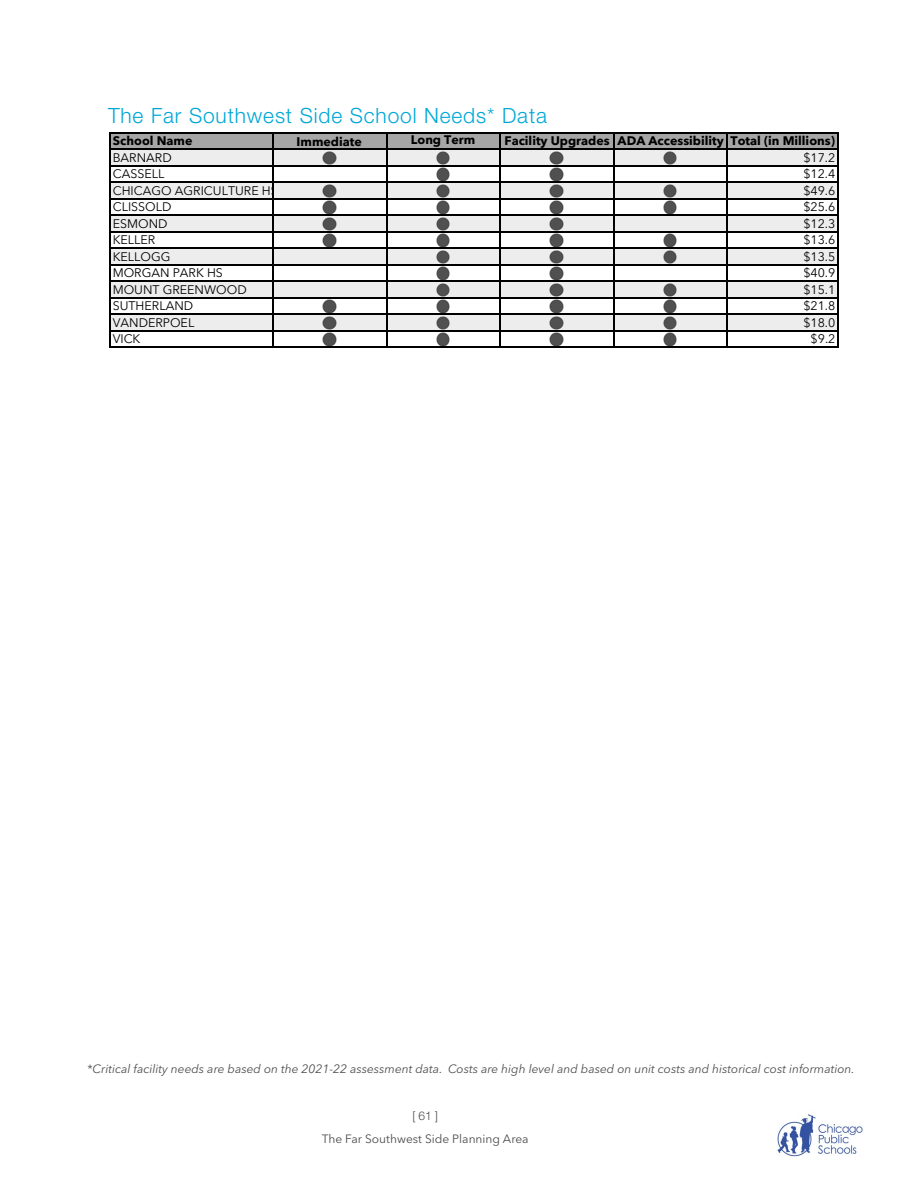
<style>
.page{position:relative;width:918px;height:1188px;background:#fff}
.page>*{position:absolute;margin:0;border:0;box-sizing:border-box;transform-origin:0 0}
.t1{font:300 21px "Helvetica Neue LT Std";letter-spacing:.04em;color:#00a8d7}
.t2{font:12.45px "Avenir Next LT Pro";color:#000}
.t3{font:700 12.45px "Avenir Next LT Pro";color:#000}
.t4{font:italic 12px "Avenir Next LT Pro";color:#4d4d4f}
.t5{font:12px "Avenir Next LT Pro";color:#4d4d4f}
.t6{font:300 12px "Helvetica Neue LT Std";color:#4d4d4f}
.s1{font-style:inherit}
</style>
<div class="page">
<img style="left:777px;top:1114px;width:86px;height:43px">
<div style="left:111px;top:134px;width:727px;height:16px;background:#a6a6a6"></div>
<div style="left:111px;top:149px;width:727px;height:17px;background:#ededed"></div>
<img style="left:323px;top:151px;width:13px;height:14px">
<img style="left:436px;top:151px;width:14px;height:14px">
<img style="left:550px;top:151px;width:13px;height:14px">
<img style="left:663px;top:151px;width:14px;height:14px">
<img style="left:436px;top:168px;width:14px;height:13px">
<svg style="left:550px;top:168px;width:13px;height:13px"></svg>
<div style="left:111px;top:182px;width:727px;height:17px;background:#ededed"></div>
<img style="left:323px;top:184px;width:13px;height:14px">
<img style="left:436px;top:184px;width:14px;height:14px">
<img style="left:550px;top:184px;width:13px;height:14px">
<img style="left:663px;top:184px;width:14px;height:14px">
<svg style="left:323px;top:201px;width:13px;height:13px"></svg>
<img style="left:436px;top:201px;width:14px;height:13px">
<svg style="left:550px;top:201px;width:13px;height:13px"></svg>
<img style="left:663px;top:201px;width:14px;height:13px">
<div style="left:111px;top:215px;width:727px;height:17px;background:#ededed"></div>
<img style="left:323px;top:217px;width:13px;height:14px">
<img style="left:436px;top:217px;width:14px;height:14px">
<img style="left:550px;top:217px;width:13px;height:14px">
<svg style="left:323px;top:234px;width:13px;height:13px"></svg>
<img style="left:436px;top:234px;width:14px;height:13px">
<svg style="left:550px;top:234px;width:13px;height:13px"></svg>
<img style="left:663px;top:234px;width:14px;height:13px">
<div style="left:111px;top:248px;width:727px;height:17px;background:#ededed"></div>
<img style="left:436px;top:250px;width:14px;height:14px">
<img style="left:550px;top:250px;width:13px;height:14px">
<img style="left:663px;top:250px;width:14px;height:14px">
<img style="left:436px;top:267px;width:14px;height:13px">
<svg style="left:550px;top:267px;width:13px;height:13px"></svg>
<div style="left:111px;top:281px;width:727px;height:17px;background:#ededed"></div>
<img style="left:436px;top:283px;width:14px;height:14px">
<img style="left:550px;top:283px;width:13px;height:14px">
<img style="left:663px;top:283px;width:14px;height:14px">
<svg style="left:323px;top:300px;width:13px;height:13px"></svg>
<img style="left:436px;top:300px;width:14px;height:13px">
<svg style="left:550px;top:300px;width:13px;height:13px"></svg>
<img style="left:663px;top:300px;width:14px;height:13px">
<div style="left:111px;top:314px;width:727px;height:17px;background:#ededed"></div>
<img style="left:323px;top:316px;width:13px;height:14px">
<img style="left:436px;top:316px;width:14px;height:14px">
<img style="left:550px;top:316px;width:13px;height:14px">
<img style="left:663px;top:316px;width:14px;height:14px">
<svg style="left:323px;top:333px;width:13px;height:13px"></svg>
<img style="left:436px;top:333px;width:14px;height:13px">
<svg style="left:550px;top:333px;width:13px;height:13px"></svg>
<img style="left:663px;top:333px;width:14px;height:13px">
<hr style="left:110px;top:132px;width:1px;height:216px;background:#000">
<hr style="left:273px;top:134px;width:1px;height:214px;background:#000">
<hr style="left:386px;top:134px;width:1px;height:214px;background:#000">
<hr style="left:500px;top:134px;width:1px;height:214px;background:#000">
<hr style="left:613px;top:134px;width:1px;height:214px;background:#000">
<hr style="left:727px;top:134px;width:1px;height:214px;background:#000">
<hr style="left:838px;top:134px;width:1px;height:214px;background:#000">
<hr style="left:111px;top:132px;width:728px;height:2px;background:#000">
<hr style="left:111px;top:149px;width:728px;height:1px;background:#000">
<hr style="left:111px;top:165px;width:728px;height:2px;background:#000">
<hr style="left:111px;top:182px;width:728px;height:1px;background:#000">
<hr style="left:111px;top:198px;width:728px;height:2px;background:#000">
<hr style="left:111px;top:215px;width:728px;height:1px;background:#000">
<hr style="left:111px;top:231px;width:728px;height:2px;background:#000">
<hr style="left:111px;top:248px;width:728px;height:1px;background:#000">
<hr style="left:111px;top:264px;width:728px;height:2px;background:#000">
<hr style="left:111px;top:281px;width:728px;height:1px;background:#000">
<hr style="left:111px;top:297px;width:728px;height:2px;background:#000">
<hr style="left:111px;top:314px;width:728px;height:1px;background:#000">
<hr style="left:111px;top:330px;width:728px;height:2px;background:#000">
<hr style="left:111px;top:347px;width:728px;height:1px;background:#000">
<h1 class="t1" style="left:108px;top:103px;width:440px">The Far Southwest Side School Needs* Data</h1>
<p class="t3" style="left:113px;top:133px;width:81px">School Name</p>
<p class="t3" style="left:297px;top:134px;width:67px"><span class="s1">I</span>mmediate</p>
<p class="t3" style="left:411px;top:132px;width:66px">Long Term</p>
<p class="t3" style="left:505px;top:133px;width:332px">Facility Upgrades ADA Accessibility Total (in Millions)</p>
<p class="t2" style="left:113px;top:150px;width:61px">BARNARD</p>
<p class="t2" style="left:803px;top:150px;width:34px">$17.2</p>
<p class="t2" style="left:113px;top:167px;width:53px">CASSELL</p>
<p class="t2" style="left:803px;top:167px;width:34px">$12.4</p>
<p class="t2" style="left:113px;top:183px;width:167px">CHICAGO AGRICULTURE HS</p>
<p class="t2" style="left:803px;top:183px;width:34px">$49.6</p>
<p class="t2" style="left:113px;top:200px;width:60px">CLISSOLD</p>
<p class="t2" style="left:803px;top:200px;width:34px">$25.6</p>
<p class="t2" style="left:113px;top:216px;width:56px">ESMOND</p>
<p class="t2" style="left:803px;top:216px;width:34px">$12.3</p>
<p class="t2" style="left:113px;top:232px;width:44px">KELLER</p>
<p class="t2" style="left:803px;top:232px;width:34px">$13.6</p>
<p class="t2" style="left:113px;top:249px;width:59px">KELLOGG</p>
<p class="t2" style="left:803px;top:249px;width:34px">$13.5</p>
<p class="t2" style="left:113px;top:265px;width:112px">MORGAN PARK HS</p>
<p class="t2" style="left:803px;top:265px;width:34px">$40.9</p>
<p class="t2" style="left:113px;top:282px;width:136px">MOUNT GREENWOOD</p>
<p class="t2" style="left:803px;top:282px;width:34px">$15.1</p>
<p class="t2" style="left:113px;top:298px;width:82px">SUTHERLAND</p>
<p class="t2" style="left:803px;top:298px;width:34px">$21.8</p>
<p class="t2" style="left:113px;top:315px;width:83px">VANDERPOEL</p>
<p class="t2" style="left:803px;top:315px;width:34px">$18.0</p>
<p class="t2" style="left:113px;top:331px;width:29px">VICK</p>
<p class="t2" style="left:811px;top:331px;width:26px">$9.2</p>
<p class="t4" style="left:87px;top:1061px;width:769px">*Critical facility needs are based on the 2021-22 assessment data. Costs are high level and based on unit costs and historical cost information.</p>
<p class="t6" style="left:412px;top:1109px;width:27px">[ 61 ]</p>
<p class="t5" style="left:322px;top:1132px;width:208px">The Far Southwest Side Planning Area</p>
</div>
